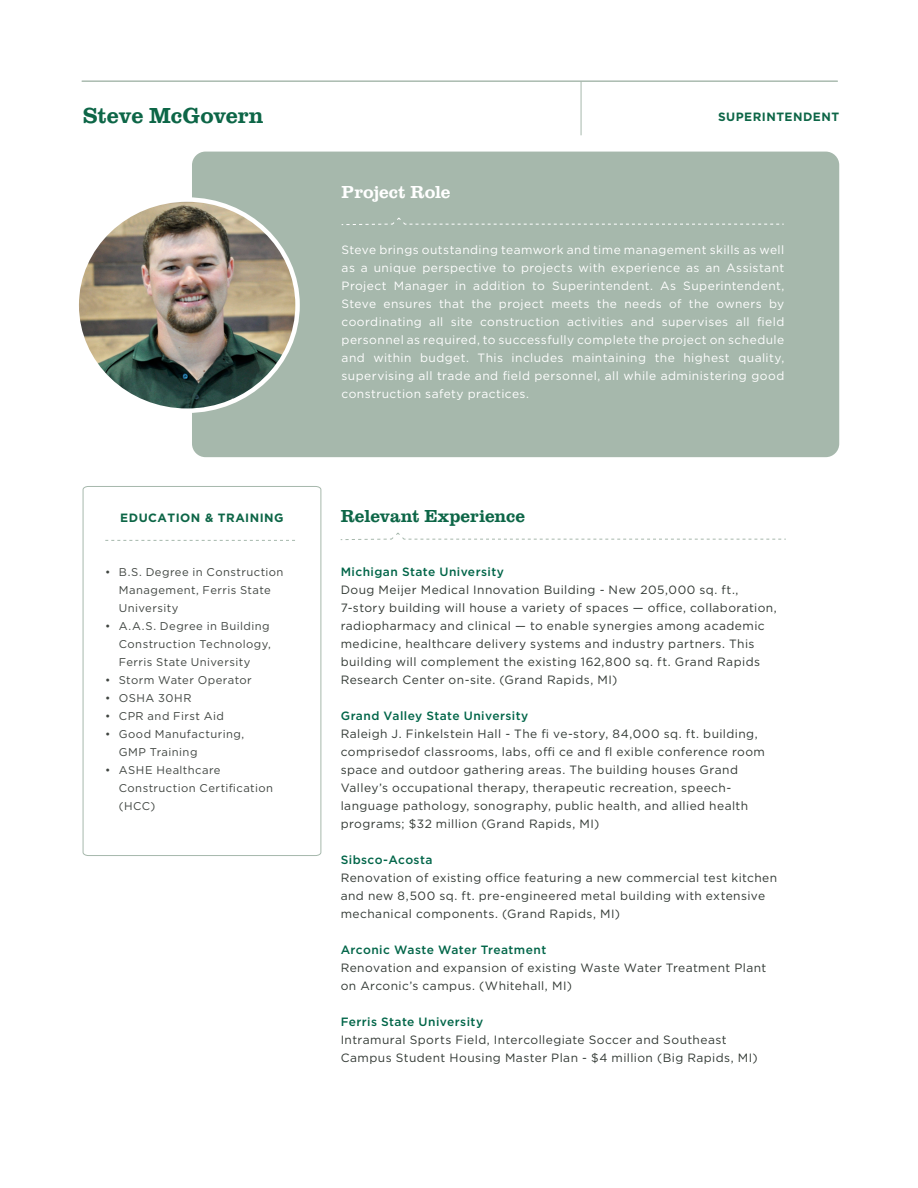
<style>
.page{position:relative;width:918px;height:1188px;background:#fff}
.page>*{position:absolute;margin:0;border:0;box-sizing:border-box;transform-origin:0 0}
.t1{font:500 22.5px "Clarendon URW";letter-spacing:-.01em;color:#0d6647}
.t2{font:500 18px "Clarendon URW";letter-spacing:-.005em;color:#0d6647}
.t3{font:500 18px "Clarendon URW";letter-spacing:-.005em;color:#fff}
.t4{font:12px/18px "Gotham";letter-spacing:.035em;color:#323934}
.Project_Role_text{font:12px/18px "Gotham";letter-spacing:.035em;color:#fff;text-align:justify}
.t5{font:700 12px "Gotham";letter-spacing:.04em;color:#0d6647}
.t6{font:11.25px/18px "Gotham";letter-spacing:.04em;color:#404541}
.s1{font-weight:500;color:#006548}
</style>
<div class="page">
<div style="left:192px;top:152px;width:647px;height:305px;background:#a6b8ac;border-radius:14px"></div>
<svg style="left:340px;top:532px;width:446px;height:8px"></svg>
<svg style="left:83px;top:486px;width:238px;height:370px"></svg>
<svg style="left:105px;top:540px;width:190px;height:1px"></svg>
<hr style="left:82px;top:81px;width:756px;height:1px;background:#a6b8ac">
<svg style="left:341px;top:217px;width:443px;height:8px"></svg>
<hr style="left:581px;top:81px;width:1px;height:54px;background:#a6b8ac">
<img style="left:79px;top:202px;width:218px;height:209px">
<p class="t1" style="left:83px;top:99px;width:182px">Steve McGovern</p>
<p class="t5" style="left:718px;top:109px;width:123px">SUPERINTENDENT</p>
<p class="t3" style="left:342px;top:179px;width:111px">Project Role</p>
<p class="Project_Role_text" style="left:342px;top:240px;width:444px">Steve brings outstanding teamwork and time management skills as well as a unique perspective to projects with experience as an Assistant Project Manager in addition to Superintendent. As Superintendent, Steve ensures that the project meets the needs of the owners by coordinating all site construction activities and supervises all field personnel as required, to successfully complete the project on schedule and within budget. This includes maintaining the highest quality, supervising all trade and field personnel, all while administering good construction safety practices.</p>
<p class="t5" style="left:120px;top:510px;width:165px">EDUCATION &amp; TRAINING</p>
<p class="t2" style="left:341px;top:503px;width:186px">Relevant Experience</p>
<p class="t6" style="left:119px;top:563px;width:166px;text-indent:-14px">• B.S. Degree in Construction<br>Management, Ferris State<br>University</p>
<p class="t6" style="left:119px;top:617px;width:154px;text-align:justify;text-indent:-14px">• A.A.S. Degree in Building Construction Technology, Ferris State University</p>
<p class="t6" style="left:105px;top:671px;width:148px">• Storm Water Operator</p>
<p class="t6" style="left:105px;top:689px;width:88px">• OSHA 30HR</p>
<p class="t6" style="left:105px;top:707px;width:120px">• CPR and First Aid</p>
<p class="t6" style="left:119px;top:725px;width:127px;text-indent:-14px">• Good Manufacturing,<br>GMP Training</p>
<p class="t6" style="left:119px;top:761px;width:156px;text-indent:-14px">• ASHE Healthcare<br>Construction Certification (HCC)</p>
<p class="t4" style="left:341px;top:562px;width:438px"><span class="s1">Michigan State University<br></span>Doug Meijer Medical Innovation Building - New 205,000 sq. ft., 7-story building will house a variety of spaces — office, collaboration, radiopharmacy and clinical — to enable synergies among academic medicine, healthcare delivery systems and industry partners. This building will complement the existing 162,800 sq. ft. Grand Rapids Research Center on-site. (Grand Rapids, MI)</p>
<p class="t4" style="left:341px;top:706px;width:426px"><span class="s1">Grand Valley State University<br></span>Raleigh J. Finkelstein Hall - The fi ve-story, 84,000 sq. ft. building, comprisedof classrooms, labs, offi ce and fl exible conference room space and outdoor gathering areas. The building houses Grand Valley’s occupational therapy, therapeutic recreation, speech&shy;language pathology, sonography, public health, and allied health programs; $32 million (Grand Rapids, MI)</p>
<p class="t4" style="left:341px;top:850px;width:438px"><span class="s1">Sibsco-Acosta<br></span>Renovation of existing office featuring a new commercial test kitchen and new 8,500 sq. ft. pre-engineered metal building with extensive mechanical components. (Grand Rapids, MI)</p>
<p class="t4" style="left:341px;top:940px;width:427px"><span class="s1">Arconic Waste Water Treatment<br></span>Renovation and expansion of existing Waste Water Treatment Plant on Arconic’s campus. (Whitehall, MI)</p>
<p class="t4" style="left:341px;top:1012px;width:419px"><span class="s1">Ferris State University<br></span>Intramural Sports Field, Intercollegiate Soccer and Southeast<br>Campus Student Housing Master Plan - $4 million (Big Rapids, MI)</p>
</div>
